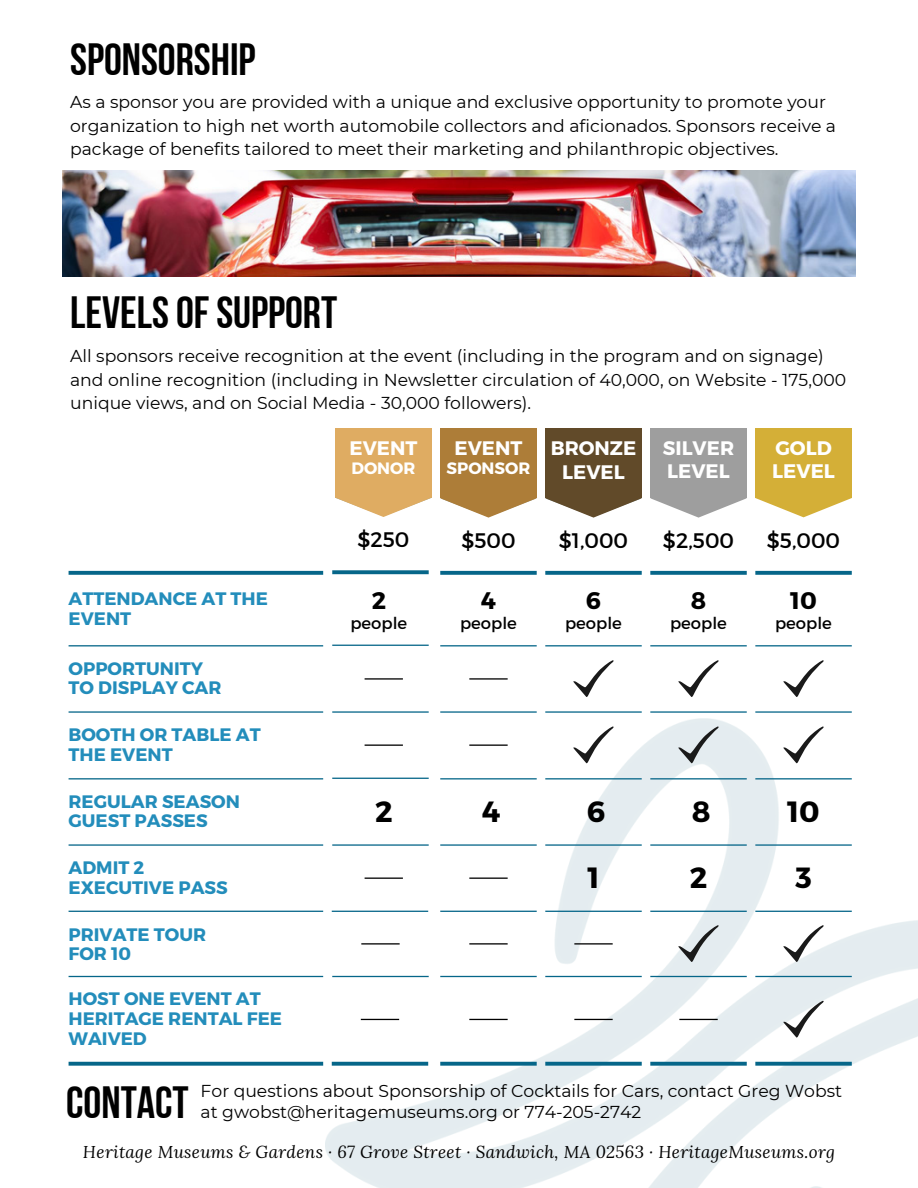
<style>
.page{position:relative;width:918px;height:1188px;background:#fff}
.page>*{position:absolute;margin:0;border:0;box-sizing:border-box;transform-origin:0 0}
.t1{font:45.15px "Bebas Neue Cyrillic";color:#000}
.t2{font:700 29.25px "Montserrat";color:#000}
.t3{font:700 24px "Montserrat";color:#000}
.t4{font:21px "Montserrat";color:#000}
.t5{font:700 19.65px/23.2px "Montserrat";color:#fff}
.t6{font:700 19.5px/23.2px "Montserrat";color:#fff;text-align:center}
.t7{font:700 18px/19.6px "Montserrat";color:#238dbb}
.t8{font:17.25px/23.7px "Montserrat";color:#000}
.t9{font:italic 17.1px "Lora";letter-spacing:.02em;color:#000}
.t10{font:16.5px "Montserrat";color:#000}
.t11{font:700 16.5px "Montserrat";color:#fff}
</style>
<div class="page">
<img style="left:326px;top:718px;width:592px;height:470px">
<img style="left:62px;top:170px;width:793px;height:106px">
<div style="left:335px;top:428px;width:97px;height:70px;background:#dfac62"></div>
<svg style="left:336px;top:498px;width:95px;height:19px"></svg>
<svg style="left:332px;top:570px;width:97px;height:4px"></svg>
<hr style="left:332px;top:778px;width:97px;height:1px;background:#066689">
<hr style="left:332px;top:645px;width:97px;height:1px;background:#066689">
<hr style="left:332px;top:911px;width:96px;height:1px;background:#066689">
<hr style="left:332px;top:976px;width:97px;height:1px;background:#066689">
<svg style="left:332px;top:1062px;width:96px;height:4px"></svg>
<hr style="left:361px;top:1019px;width:38px;height:1px;background:#000">
<hr style="left:361px;top:943px;width:39px;height:2px;background:#000">
<hr style="left:365px;top:878px;width:38px;height:1px;background:#000">
<hr style="left:365px;top:678px;width:38px;height:2px;background:#000">
<hr style="left:332px;top:711px;width:97px;height:2px;background:#066689">
<hr style="left:365px;top:745px;width:38px;height:1px;background:#000">
<hr style="left:332px;top:844px;width:97px;height:2px;background:#066689">
<div style="left:545px;top:428px;width:97px;height:70px;background:#614a29"></div>
<svg style="left:545px;top:498px;width:97px;height:20px"></svg>
<svg style="left:545px;top:571px;width:97px;height:4px"></svg>
<hr style="left:545px;top:778px;width:97px;height:1px;background:#066689">
<hr style="left:545px;top:645px;width:97px;height:1px;background:#066689">
<hr style="left:545px;top:911px;width:97px;height:1px;background:#066689">
<hr style="left:545px;top:976px;width:97px;height:1px;background:#066689">
<svg style="left:545px;top:1062px;width:97px;height:4px"></svg>
<hr style="left:574px;top:1019px;width:39px;height:1px;background:#000">
<hr style="left:574px;top:943px;width:39px;height:2px;background:#000">
<svg style="left:573px;top:660px;width:41px;height:37px"></svg>
<hr style="left:545px;top:711px;width:97px;height:2px;background:#066689">
<svg style="left:573px;top:726px;width:41px;height:38px"></svg>
<hr style="left:545px;top:844px;width:97px;height:2px;background:#066689">
<svg style="left:69px;top:571px;width:254px;height:4px"></svg>
<hr style="left:69px;top:778px;width:254px;height:1px;background:#066689">
<hr style="left:69px;top:645px;width:254px;height:1px;background:#066689">
<hr style="left:69px;top:911px;width:254px;height:1px;background:#066689">
<hr style="left:69px;top:976px;width:254px;height:1px;background:#066689">
<svg style="left:69px;top:1062px;width:254px;height:4px"></svg>
<hr style="left:69px;top:711px;width:254px;height:2px;background:#066689">
<hr style="left:69px;top:844px;width:254px;height:2px;background:#066689">
<div style="left:650px;top:428px;width:97px;height:70px;background:#9e9e9e"></div>
<svg style="left:650px;top:498px;width:97px;height:20px"></svg>
<svg style="left:650px;top:571px;width:97px;height:4px"></svg>
<hr style="left:650px;top:778px;width:97px;height:1px;background:#066689">
<hr style="left:650px;top:645px;width:97px;height:1px;background:#066689">
<hr style="left:650px;top:911px;width:97px;height:1px;background:#066689">
<hr style="left:650px;top:976px;width:97px;height:1px;background:#066689">
<svg style="left:650px;top:1062px;width:97px;height:4px"></svg>
<hr style="left:679px;top:1019px;width:39px;height:1px;background:#000">
<svg style="left:678px;top:925px;width:41px;height:38px"></svg>
<svg style="left:678px;top:660px;width:41px;height:37px"></svg>
<hr style="left:650px;top:711px;width:97px;height:2px;background:#066689">
<svg style="left:678px;top:726px;width:41px;height:38px;background:#c4cbcf"></svg>
<hr style="left:650px;top:844px;width:97px;height:2px;background:#066689">
<div style="left:755px;top:428px;width:97px;height:70px;background:#d4af37"></div>
<svg style="left:755px;top:498px;width:97px;height:19px"></svg>
<svg style="left:755px;top:571px;width:97px;height:4px"></svg>
<hr style="left:755px;top:778px;width:97px;height:1px;background:#066689">
<hr style="left:755px;top:645px;width:97px;height:1px;background:#066689">
<hr style="left:755px;top:911px;width:97px;height:1px;background:#066689">
<hr style="left:755px;top:976px;width:97px;height:1px;background:#066689">
<svg style="left:755px;top:1062px;width:97px;height:4px"></svg>
<svg style="left:783px;top:1000px;width:41px;height:38px"></svg>
<svg style="left:783px;top:925px;width:41px;height:38px"></svg>
<svg style="left:783px;top:660px;width:41px;height:37px"></svg>
<hr style="left:755px;top:711px;width:97px;height:2px;background:#066689">
<svg style="left:783px;top:726px;width:41px;height:38px"></svg>
<hr style="left:755px;top:844px;width:97px;height:2px;background:#066689">
<div style="left:440px;top:428px;width:97px;height:70px;background:#ad7d38"></div>
<svg style="left:440px;top:498px;width:97px;height:20px"></svg>
<svg style="left:440px;top:571px;width:97px;height:4px"></svg>
<hr style="left:440px;top:778px;width:97px;height:1px;background:#066689">
<hr style="left:440px;top:645px;width:97px;height:1px;background:#066689">
<hr style="left:440px;top:911px;width:97px;height:1px;background:#066689">
<hr style="left:440px;top:976px;width:97px;height:1px;background:#066689">
<svg style="left:440px;top:1062px;width:97px;height:4px"></svg>
<hr style="left:469px;top:1019px;width:39px;height:1px;background:#000">
<hr style="left:469px;top:943px;width:39px;height:2px;background:#000">
<hr style="left:469px;top:878px;width:39px;height:1px;background:#000">
<hr style="left:469px;top:678px;width:39px;height:2px;background:#000">
<hr style="left:440px;top:711px;width:97px;height:2px;background:#066689">
<hr style="left:469px;top:745px;width:39px;height:1px;background:#000">
<hr style="left:440px;top:844px;width:97px;height:2px;background:#066689">
<p class="t1" style="left:70px;top:41px;width:187px">SPONSORSHIP</p>
<h2 class="t8" style="left:70px;top:90px;width:767px">As a sponsor you are provided with a unique and exclusive opportunity to promote your organization to high net worth automobile collectors and aficionados. Sponsors receive a package of benefits tailored to meet their marketing and philanthropic objectives.</h2>
<p class="t1" style="left:70px;top:295px;width:269px">LEVELSOFSUPPORT</p>
<p class="t8" style="left:70px;top:344px;width:778px">All sponsors receive recognition at the event (including in the program and on signage) and online recognition (including in Newsletter circulation of 40,000, on Website - 175,000 unique views, and on Social Media - 30,000 followers).</p>
<h4 class="t7" style="left:69px;top:588px;width:201px">ATTENDANCE AT THE<br>EVENT</h4>
<h3 class="t7" style="left:69px;top:658px;width:154px">OPPORTUNITY<br>TO DISPLAY CAR</h3>
<h4 class="t7" style="left:69px;top:724px;width:194px">BOOTH OR TABLE AT<br>THE EVENT</h4>
<p class="t7" style="left:69px;top:791px;width:173px">REGULAR SEASON<br>GUEST PASSES</p>
<p class="t7" style="left:69px;top:857px;width:161px">ADMIT 2<br>EXECUTIVE PASS</p>
<p class="t7" style="left:69px;top:924px;width:139px;line-height:19.2px">PRIVATE TOUR<br>FOR 10</p>
<p class="t7" style="left:69px;top:988px;width:215px">HOST ONE EVENT AT<br>HERITAGE RENTAL FEE<br>WAIVED</p>
<h5 class="t6" style="left:350px;top:435px;width:69px">EVENT</h5>
<h5 class="t11" style="left:351px;top:457px;width:65px">DONOR</h5>
<h3 class="t6" style="left:455px;top:436px;width:69px">EVENT</h3>
<h3 class="t11" style="left:447px;top:458px;width:85px">SPONSOR</h3>
<h3 class="t6" style="left:551px;top:436px;width:87px">BRONZE<br>LEVEL</h3>
<p class="t6" style="left:663px;top:436px;width:73px;text-align:left">SILVER<br>LEVEL</p>
<p class="t5" style="left:772px;top:436px;width:64px">GOLD<br>LEVEL</p>
<h5 class="t4" style="left:357px;top:526px;width:54px">$250</h5>
<h4 class="t4" style="left:461px;top:527px;width:56px">$500</h4>
<h4 class="t4" style="left:559px;top:527px;width:71px">$1,000</h4>
<p class="t4" style="left:663px;top:527px;width:73px">$2,500</p>
<p class="t4" style="left:767px;top:527px;width:75px">$5,000</p>
<h5 class="t3" style="left:372px;top:585px;width:16px">2</h5>
<h5 class="t10" style="left:350px;top:612px;width:58px">people</h5>
<p class="t3" style="left:481px;top:585px;width:17px">4</p>
<p class="t10" style="left:460px;top:612px;width:58px">people</p>
<p class="t3" style="left:586px;top:585px;width:17px">6</p>
<p class="t10" style="left:565px;top:612px;width:58px">people</p>
<p class="t3" style="left:691px;top:585px;width:17px">8</p>
<p class="t10" style="left:670px;top:612px;width:58px">people</p>
<h4 class="t3" style="left:790px;top:585px;width:28px">10</h4>
<p class="t10" style="left:775px;top:612px;width:58px">people</p>
<h5 class="t2" style="left:375px;top:793px;width:19px">2</h5>
<p class="t2" style="left:482px;top:793px;width:20px">4</p>
<h5 class="t2" style="left:587px;top:793px;width:20px">6</h5>
<p class="t2" style="left:587px;top:859px;width:14px">1</p>
<h3 class="t2" style="left:692px;top:793px;width:20px">8</h3>
<p class="t2" style="left:690px;top:859px;width:19px">2</p>
<p class="t2" style="left:787px;top:793px;width:34px">10</p>
<p class="t2" style="left:795px;top:859px;width:18px">3</p>
<h1 class="t1" style="left:66px;top:1084px;width:124px">CONTACT</h1>
<p class="t8" style="left:201px;top:1079px;width:643px">For questions about Sponsorship of Cocktails for Cars, contact Greg Wobst</p>
<h5 class="t8" style="left:201px;top:1100px;width:442px">at gwobst@heritagemuseums.org or 774-205-2742</h5>
<h5 class="t9" style="left:83px;top:1140px;width:753px">Heritage Museums &amp; Gardens · 67 Grove Street · Sandwich, MA 02563 · HeritageMuseums.org</h5>
</div>
